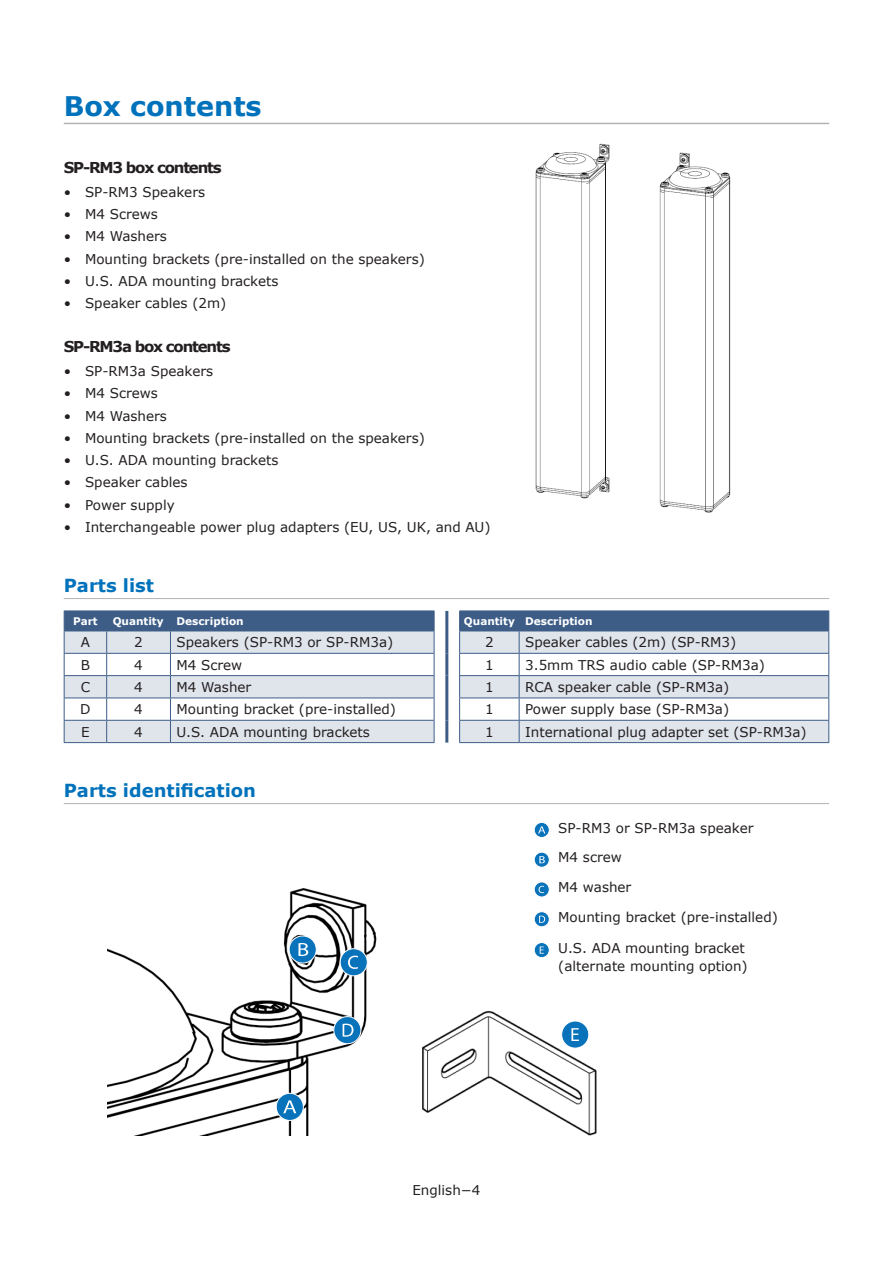
<style>
.page{position:relative;width:893px;height:1263px;background:#fff}
.page>*{position:absolute;margin:0;border:0;box-sizing:border-box;transform-origin:0 0}
.Head_1__top{font:700 27px "Verdana";color:#0072bc}
.Head_3__line{font:700 18px "Verdana";color:#0072bc}
.Head_5{font:700 15px "Verdana";letter-spacing:-.08em;color:#231f20}
.Body{font:13.5px/18px "Verdana";color:#231f20}
.Table_head{font:700 10.5px "Verdana";color:#fff}
</style>
<div class="page">
<hr style="left:64px;top:123px;width:765px;height:1px;background:#b2b3b7">
<hr style="left:64px;top:598px;width:765px;height:1px;background:#b2b3b7">
<hr style="left:64px;top:610px;width:43px;height:1px;background:#3d5d87">
<hr style="left:107px;top:610px;width:63px;height:1px;background:#3d5d87">
<hr style="left:170px;top:610px;width:264px;height:1px;background:#3d5d87">
<hr style="left:459px;top:610px;width:60px;height:1px;background:#3d5d87">
<hr style="left:519px;top:610px;width:310px;height:1px;background:#3d5d87">
<hr style="left:64px;top:742px;width:43px;height:1px;background:#3d5d87">
<hr style="left:107px;top:742px;width:63px;height:1px;background:#3d5d87">
<hr style="left:170px;top:742px;width:264px;height:1px;background:#3d5d87">
<svg style="left:64px;top:611px;width:765px;height:131px"></svg>
<hr style="left:459px;top:742px;width:60px;height:1px;background:#3d5d87">
<hr style="left:519px;top:742px;width:310px;height:1px;background:#3d5d87">
<hr style="left:445px;top:611px;width:3px;height:20px;background:#3d5d87">
<hr style="left:445px;top:631px;width:3px;height:22px;background:#3d5d87">
<hr style="left:445px;top:653px;width:3px;height:23px;background:#3d5d87">
<hr style="left:445px;top:676px;width:3px;height:22px;background:#3d5d87">
<hr style="left:445px;top:698px;width:3px;height:22px;background:#3d5d87">
<hr style="left:445px;top:720px;width:3px;height:23px;background:#3d5d87">
<div style="left:70px;top:617px;width:31px;height:10px;background:#3d5d87"></div>
<div style="left:113px;top:617px;width:51px;height:10px;background:#3d5d87"></div>
<div style="left:176px;top:617px;width:252px;height:10px;background:#3d5d87"></div>
<div style="left:464px;top:617px;width:51px;height:10px;background:#3d5d87"></div>
<div style="left:525px;top:617px;width:298px;height:10px;background:#3d5d87"></div>
<hr style="left:64px;top:803px;width:765px;height:1px;background:#b2b3b7">
<div style="left:534px;top:852px;width:15px;height:15px;background:#0872ba;border-radius:50%"></div>
<div style="left:534px;top:852px;width:15px;height:15px;border:1px solid #fff;border-radius:50%"></div>
<svg style="left:539px;top:856px;width:6px;height:7px"></svg>
<svg style="left:534px;top:882px;width:15px;height:15px"></svg>
<div style="left:534px;top:882px;width:15px;height:15px;border:1px solid #fff;border-radius:50%"></div>
<svg style="left:539px;top:886px;width:5px;height:7px"></svg>
<svg style="left:534px;top:912px;width:15px;height:15px"></svg>
<div style="left:534px;top:911px;width:15px;height:16px;border:1px solid #fff;border-radius:50%"></div>
<svg style="left:539px;top:916px;width:6px;height:7px"></svg>
<svg style="left:534px;top:942px;width:15px;height:15px"></svg>
<div style="left:534px;top:942px;width:15px;height:16px;border:1px solid #fff;border-radius:50%"></div>
<svg style="left:540px;top:946px;width:4px;height:8px"></svg>
<svg style="left:534px;top:822px;width:15px;height:15px"></svg>
<div style="left:534px;top:822px;width:15px;height:16px;border:1px solid #fff;border-radius:50%"></div>
<svg style="left:538px;top:826px;width:7px;height:7px"></svg>
<img style="left:107px;top:888px;width:269px;height:248px">
<img style="left:422px;top:1011px;width:174px;height:125px">
<div style="left:289px;top:936px;width:27px;height:27px;background:#0872ba;border-radius:50%"></div>
<div style="left:289px;top:936px;width:28px;height:27px;border:1px solid #fff;border-radius:50%"></div>
<svg style="left:298px;top:943px;width:10px;height:13px"></svg>
<div style="left:340px;top:949px;width:27px;height:27px;background:#0872ba;border-radius:50%"></div>
<div style="left:340px;top:948px;width:28px;height:28px;border:1px solid #fff;border-radius:50%"></div>
<svg style="left:348px;top:956px;width:10px;height:13px"></svg>
<svg style="left:334px;top:1016px;width:27px;height:28px"></svg>
<div style="left:333px;top:1016px;width:28px;height:28px;border:1px solid #fff;border-radius:50%"></div>
<svg style="left:343px;top:1024px;width:10px;height:13px"></svg>
<div style="left:276px;top:1093px;width:27px;height:27px;background:#0872ba;border-radius:50%"></div>
<div style="left:276px;top:1093px;width:28px;height:28px;border:1px solid #fff;border-radius:50%"></div>
<svg style="left:283px;top:1100px;width:13px;height:13px"></svg>
<div style="left:562px;top:1021px;width:27px;height:27px;background:#0872ba;border-radius:50%"></div>
<div style="left:561px;top:1021px;width:28px;height:27px;border:1px solid #fff;border-radius:50%"></div>
<svg style="left:571px;top:1028px;width:8px;height:13px"></svg>
<img style="left:535px;top:143px;width:196px;height:370px">
<p class="Head_1__top" style="left:64px;top:87px;width:199px">Box contents</p>
<p class="Head_5" style="left:64px;top:157px;width:159px">SP-RM3 box contents</p>
<p class="Body" style="left:64px;top:183px;width:143px">• SP-RM3 Speakers</p>
<p class="Body" style="left:64px;top:205px;width:96px">• M4 Screws</p>
<p class="Body" style="left:64px;top:227px;width:105px">• M4 Washers</p>
<p class="Body" style="left:64px;top:250px;width:363px">• Mounting brackets (pre-installed on the speakers)</p>
<p class="Body" style="left:64px;top:272px;width:216px">• U.S. ADA mounting brackets</p>
<p class="Body" style="left:64px;top:294px;width:164px">• Speaker cables (2m)</p>
<p class="Head_5" style="left:64px;top:336px;width:168px">SP-RM3a box contents</p>
<p class="Body" style="left:64px;top:362px;width:151px">• SP-RM3a Speakers</p>
<p class="Body" style="left:64px;top:384px;width:96px">• M4 Screws</p>
<p class="Body" style="left:64px;top:407px;width:105px">• M4 Washers</p>
<p class="Body" style="left:64px;top:429px;width:363px">• Mounting brackets (pre-installed on the speakers)</p>
<p class="Body" style="left:64px;top:451px;width:216px">• U.S. ADA mounting brackets</p>
<p class="Body" style="left:64px;top:473px;width:125px">• Speaker cables</p>
<p class="Body" style="left:64px;top:496px;width:112px">• Power supply</p>
<p class="Body" style="left:64px;top:518px;width:428px">• Interchangeable power plug adapters (EU, US, UK, and AU)</p>
<p class="Head_3__line" style="left:64px;top:572px;width:92px">Parts list</p>
<p class="Table_head" style="left:73px;top:614px;width:26px">Part</p>
<p class="Table_head" style="left:113px;top:614px;width:52px">Quantity</p>
<p class="Table_head" style="left:176px;top:614px;width:69px">Description</p>
<p class="Table_head" style="left:464px;top:614px;width:52px">Quantity</p>
<p class="Table_head" style="left:525px;top:614px;width:69px">Description</p>
<p class="Body" style="left:81px;top:633px;width:11px">A</p>
<p class="Body" style="left:134px;top:633px;width:10px">2</p>
<p class="Body" style="left:176px;top:633px;width:218px">Speakers (SP-RM3 or SP-RM3a)</p>
<p class="Body" style="left:485px;top:633px;width:10px">2</p>
<p class="Body" style="left:525px;top:633px;width:213px">Speaker cables (2m) (SP-RM3)</p>
<p class="Body" style="left:81px;top:655px;width:11px">B</p>
<p class="Body" style="left:134px;top:655px;width:10px">4</p>
<p class="Body" style="left:176px;top:655px;width:67px">M4 Screw</p>
<p class="Body" style="left:485px;top:655px;width:10px">1</p>
<p class="Body" style="left:525px;top:655px;width:241px">3.5mm TRS audio cable (SP-RM3a)</p>
<p class="Body" style="left:81px;top:678px;width:11px">C</p>
<p class="Body" style="left:134px;top:678px;width:10px">4</p>
<p class="Body" style="left:176px;top:678px;width:76px">M4 Washer</p>
<p class="Body" style="left:485px;top:678px;width:10px">1</p>
<p class="Body" style="left:525px;top:678px;width:206px">RCA speaker cable (SP-RM3a)</p>
<p class="Body" style="left:80px;top:700px;width:12px">D</p>
<p class="Body" style="left:134px;top:700px;width:10px">4</p>
<p class="Body" style="left:176px;top:700px;width:221px">Mounting bracket (pre-installed)</p>
<p class="Body" style="left:485px;top:700px;width:10px">1</p>
<p class="Body" style="left:525px;top:700px;width:206px">Power supply base (SP-RM3a)</p>
<p class="Body" style="left:81px;top:722px;width:10px">E</p>
<p class="Body" style="left:134px;top:722px;width:10px">4</p>
<p class="Body" style="left:176px;top:722px;width:195px">U.S. ADA mounting brackets</p>
<p class="Body" style="left:485px;top:722px;width:10px">1</p>
<p class="Body" style="left:525px;top:722px;width:283px">International plug adapter set (SP-RM3a)</p>
<p class="Head_3__line" style="left:64px;top:777px;width:194px">Parts identification</p>
<p class="Body" style="left:558px;top:818px;width:197px">SP-RM3 or SP-RM3a speaker</p>
<p class="Body" style="left:558px;top:848px;width:65px">M4 screw</p>
<p class="Body" style="left:558px;top:878px;width:75px">M4 washer</p>
<p class="Body" style="left:558px;top:908px;width:221px">Mounting bracket (pre-installed)</p>
<p class="Body" style="left:558px;top:939px;width:191px">U.S. ADA mounting bracket (alternate mounting option)</p>
<p class="Body" style="left:412px;top:1180px;width:70px">English−4</p>
</div>
